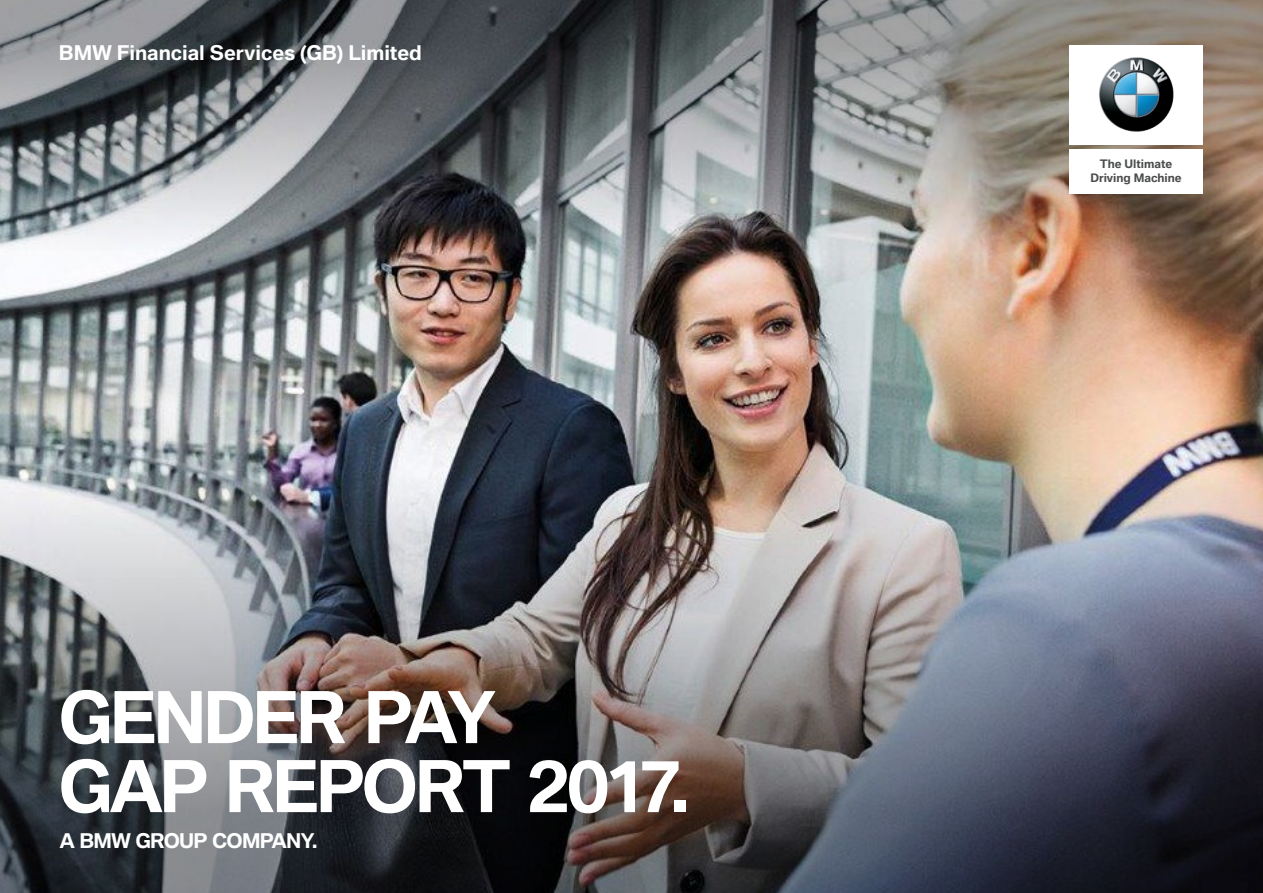
<style>
.page{position:relative;width:1263px;height:893px;background:#fff}
.page>*{position:absolute;margin:0;border:0;box-sizing:border-box;transform-origin:0 0}
.t1{font:700 69px/69px "BMW Type Global Pro";letter-spacing:-.05em;color:#fff}
.t2{font:700 19.65px "BMW Type Global Pro";letter-spacing:-.005em;color:#fff}
.t3{font:700 19.65px "BMW Type Global Pro";letter-spacing:-.04em;color:#fff}
.t4{font:700 11.4px/14.2px "BMW Type Global Pro";color:#4b4c4d;text-align:center}
</style>
<div class="page">
<img style="left:0;top:264px;width:1263px;height:191px">
<img style="left:0;top:0;width:1263px;height:264px">
<img style="left:0;top:455px;width:1263px;height:438px">
<div style="left:1069px;top:45px;width:134px;height:99px;background:#fff"></div>
<img style="left:1099px;top:57px;width:74px;height:75px">
<div style="left:1069px;top:149px;width:134px;height:45px;background:#fff"></div>
<p class="t2" style="left:59px;top:42px;width:364px">BMW Financial Services (GB) Limited</p>
<h1 class="t1" style="left:58px;top:685px;width:634px">GENDER PAY<br>GAP REPORT 2017.</h1>
<p class="t3" style="left:60px;top:829px;width:259px">A BMW GROUP COMPANY.</p>
<p class="t4" style="left:1090px;top:157px;width:93px">The Ultimate<br>Driving Machine</p>
</div>
